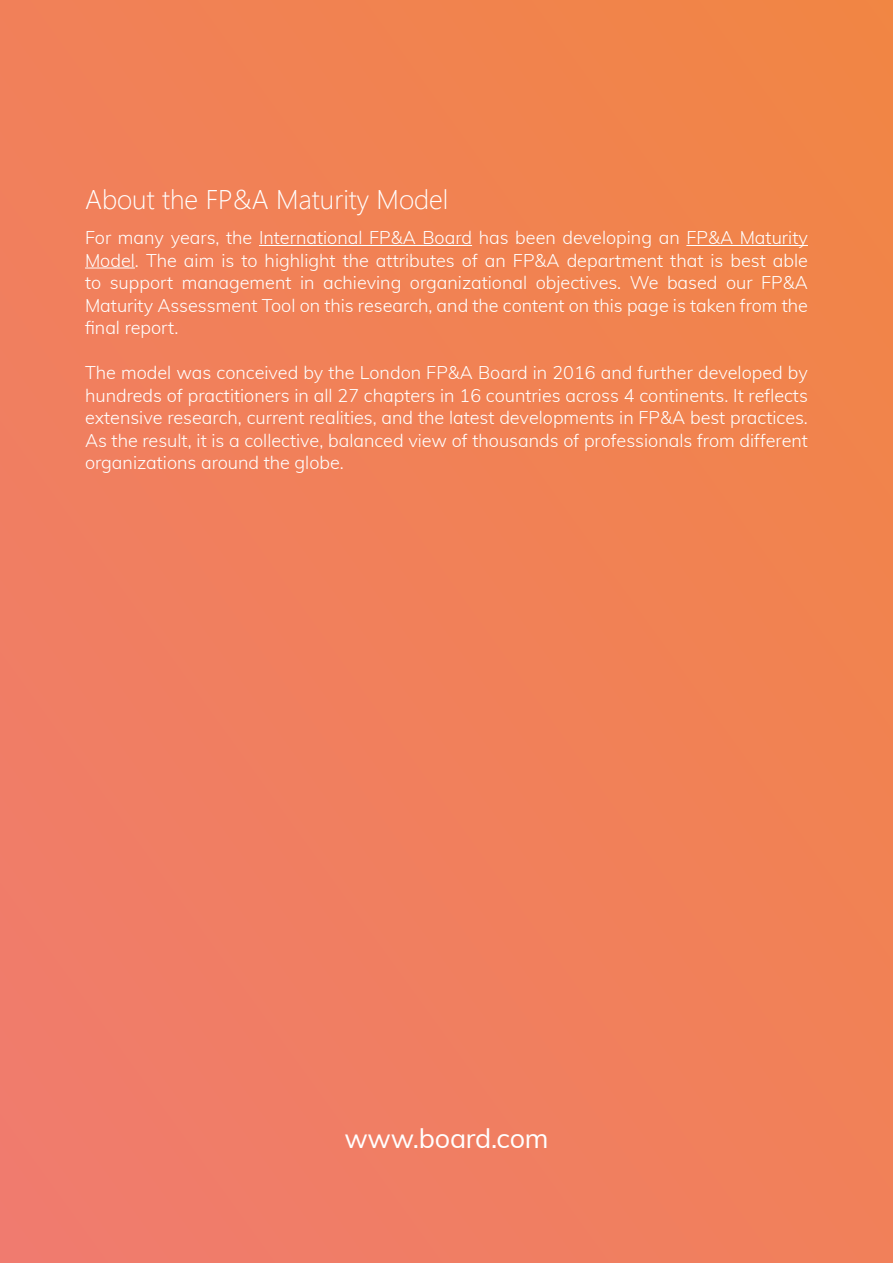
<style>
.page{position:relative;width:893px;height:1263px;background:#fff}
.page>*{position:absolute;margin:0;border:0;box-sizing:border-box;transform-origin:0 0}
.t1{font:300 27px "Segoe UI";color:#fff}
.t2{font:27px "Muli";letter-spacing:-.01em;color:#fff}
.t3{font:300 18px/22.5px "Muli";color:#fff;text-align:justify}
</style>
<div class="page">
<div style="left:0;top:0;width:893px;height:1263px;background:linear-gradient(to right,#f07e64,#f1834e)"></div>
<hr style="left:259px;top:245px;width:213px;height:1px;background:#fff">
<hr style="left:686px;top:245px;width:122px;height:1px;background:#fff">
<hr style="left:85px;top:268px;width:50px;height:1px;background:#fff">
<h1 class="t1" style="left:85px;top:174px;width:365px">About the FP&amp;A Maturity Model</h1>
<p class="t3" style="left:85px;top:226px;width:724px">For many years, the International FP&amp;A Board has been developing an FP&amp;A Maturity Model. The aim is to highlight the attributes of an FP&amp;A department that is best able to support management in achieving organizational objectives. We based our FP&amp;A Maturity Assessment Tool on this research, and the content on this page is taken from the final report.</p>
<p class="t3" style="left:85px;top:361px;width:724px">The model was conceived by the London FP&amp;A Board in 2016 and further developed by hundreds of practitioners in all 27 chapters in 16 countries across 4 continents. It reflects extensive research, current realities, and the latest developments in FP&amp;A best practices.<br>As the result, it is a collective, balanced view of thousands of professionals from different organizations around the globe.</p>
<h1 class="t2" style="left:344px;top:1119px;width:206px">www.board.com</h1>
</div>
